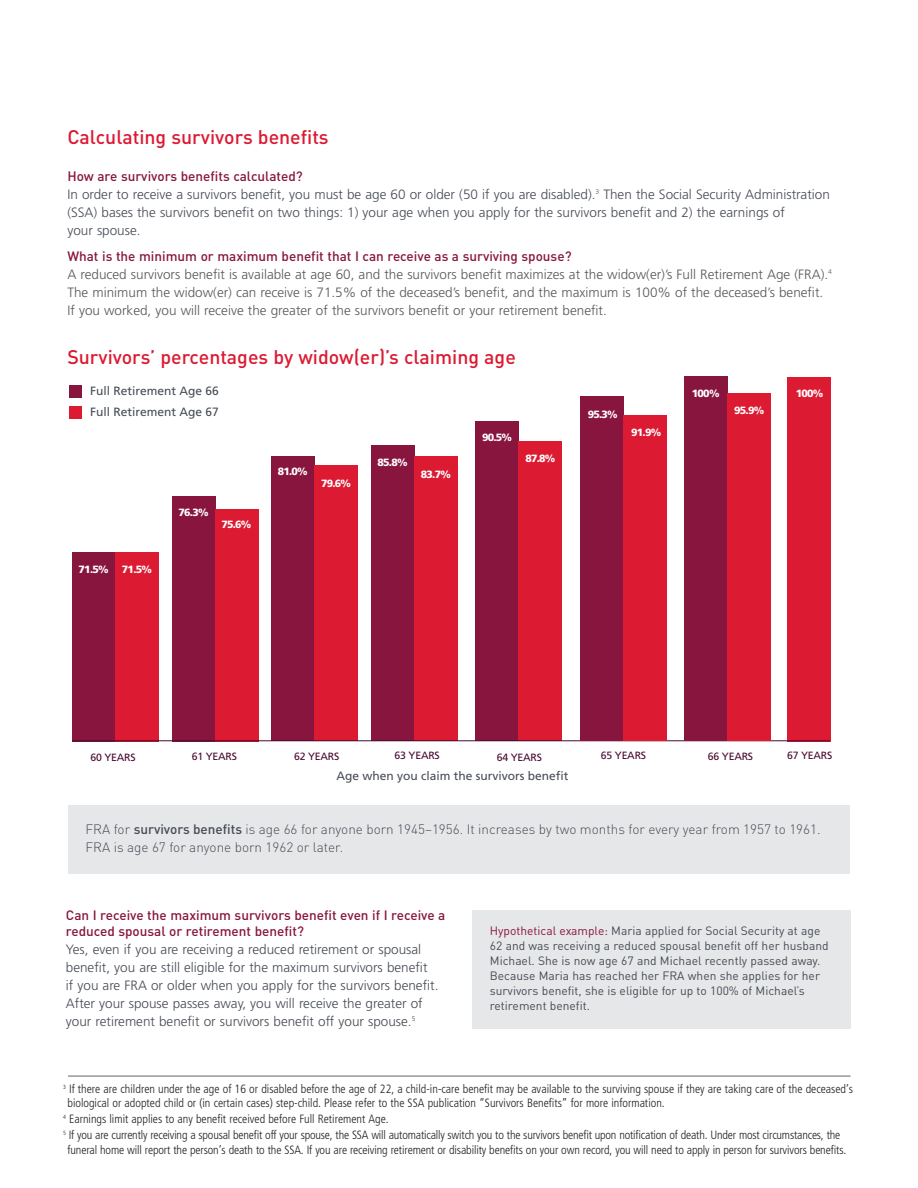
<style>
.page{position:relative;width:918px;height:1188px;background:#fff}
.page>*{position:absolute;margin:0;border:0;box-sizing:border-box;transform-origin:0 0}
.t1{font:500 19.5px "DINOT";color:#dc1a32}
.t2{font:300 13.5px/18px "Frutiger LT Std";color:#464b54}
.t3{font:300 13.5px/18px "Frutiger LT Std";color:#57585a}
.t4{font:500 13.5px/16.2px "DINOT";color:#88153e}
.t5{font:300 13.5px/18px "DINOT";color:#464b54}
.t6{font:300 condensed 12px/14.4px "Frutiger LT Std";color:#231f20}
.t7{font:12px/15px "DINOT";color:#464b54}
.t8{font:12px/20.9px "Frutiger LT Std";color:#464b54}
.t9{font:900 10.5px "Frutiger LT Std";letter-spacing:-.07em;color:#fff}
.t10{font:10.5px "Frutiger LT Std";letter-spacing:-.02em;color:#490a30}
.s1{font-weight:500}
.s2{color:#88153e}
</style>
<div class="page">
<hr style="left:68px;top:1076px;width:782px;height:1px;background:#636366">
<div style="left:68px;top:805px;width:782px;height:69px;background:#e6e7e9"></div>
<div style="left:72px;top:552px;width:43px;height:190px;background:#88153e"></div>
<div style="left:115px;top:552px;width:44px;height:190px;background:#dc1a32"></div>
<div style="left:173px;top:496px;width:43px;height:246px;background:#88153e"></div>
<div style="left:216px;top:509px;width:43px;height:233px;background:#dc1a32"></div>
<div style="left:272px;top:457px;width:43px;height:284px;background:#88153e"></div>
<div style="left:315px;top:466px;width:43px;height:275px;background:#dc1a32"></div>
<div style="left:372px;top:445px;width:43px;height:296px;background:#88153e"></div>
<div style="left:415px;top:457px;width:43px;height:284px;background:#dc1a32"></div>
<div style="left:476px;top:421px;width:43px;height:320px;background:#88153e"></div>
<div style="left:519px;top:442px;width:43px;height:299px;background:#dc1a32"></div>
<div style="left:787px;top:377px;width:43px;height:365px;background:#dc1a32"></div>
<hr style="left:72px;top:740px;width:758px;height:1px;background:#490a30">
<div style="left:581px;top:396px;width:43px;height:344px;background:#88153e"></div>
<div style="left:624px;top:415px;width:43px;height:325px;background:#dc1a32"></div>
<div style="left:685px;top:376px;width:43px;height:365px;background:#88153e"></div>
<div style="left:728px;top:393px;width:43px;height:348px;background:#dc1a32"></div>
<div style="left:69px;top:386px;width:13px;height:12px;background:#88153e"></div>
<div style="left:69px;top:407px;width:13px;height:12px;background:#dc1a32"></div>
<div style="left:473px;top:910px;width:378px;height:118px;background:#e6e7e9"></div>
<h1 class="t1" style="left:67px;top:125px;width:263px">Calculating survivors benefits</h1>
<p class="t4" style="left:67px;top:168px;width:237px">How are survivors benefits calculated?</p>
<p class="t2" style="left:67px;top:186px;width:764px">In order to receive a survivors benefit, you must be age 60 or older (50 if you are disabled).<sup>3</sup> Then the Social Security Administration (SSA) bases the survivors benefit on two things: 1) your age when you apply for the survivors benefit and 2) the earnings of<br>your spouse.</p>
<p class="t4" style="left:67px;top:248px;width:506px">What is the minimum or maximum benefit that I can receive as a surviving spouse?</p>
<p class="t3" style="left:67px;top:265px;width:766px">A reduced survivors benefit is available at age 60, and the survivors benefit maximizes at the widow(er)’s Full Retirement Age (FRA).<sup>4<br></sup>The minimum the widow(er) can receive is 71.5% of the deceased’s benefit, and the maximum is 100% of the deceased’s benefit.<br>If you worked, you will receive the greater of the survivors benefit or your retirement benefit.</p>
<h1 class="t1" style="left:67px;top:345px;width:450px">Survivors’ percentages by widow(er)’s claiming age</h1>
<p class="t8" style="left:90px;top:381px;width:130px">Full Retirement Age 66<br>Full Retirement Age 67</p>
<p class="t9" style="left:79px;top:563px;width:32px">71.5%</p>
<p class="t9" style="left:122px;top:563px;width:32px">71.5%</p>
<p class="t9" style="left:179px;top:506px;width:32px">76.3%</p>
<p class="t9" style="left:221px;top:518px;width:32px">75.6%</p>
<p class="t9" style="left:278px;top:465px;width:32px">81.0%</p>
<p class="t9" style="left:321px;top:477px;width:32px">79.6%</p>
<p class="t9" style="left:378px;top:456px;width:32px">85.8%</p>
<p class="t9" style="left:421px;top:468px;width:32px">83.7%</p>
<p class="t9" style="left:482px;top:431px;width:32px">90.5%</p>
<p class="t9" style="left:525px;top:452px;width:32px">87.8%</p>
<p class="t9" style="left:588px;top:408px;width:32px">95.3%</p>
<p class="t9" style="left:631px;top:426px;width:32px">91.9%</p>
<p class="t9" style="left:692px;top:387px;width:29px">100%</p>
<p class="t9" style="left:796px;top:387px;width:29px">100%</p>
<p class="t9" style="left:734px;top:404px;width:32px">95.9%</p>
<p class="t10" style="left:90px;top:751px;width:47px">60 YEARS</p>
<p class="t10" style="left:192px;top:750px;width:47px">61 YEARS</p>
<p class="t10" style="left:294px;top:750px;width:47px">62 YEARS</p>
<p class="t10" style="left:395px;top:750px;width:47px">63 YEARS</p>
<p class="t10" style="left:497px;top:751px;width:47px">64 YEARS</p>
<p class="t10" style="left:601px;top:750px;width:47px">65 YEARS</p>
<p class="t8" style="left:336px;top:765px;width:234px">Age when you claim the survivors benefit</p>
<p class="t10" style="left:708px;top:750px;width:47px">66 YEARS</p>
<p class="t10" style="left:787px;top:749px;width:47px">67 YEARS</p>
<p class="t5" style="left:86px;top:820px;width:737px">FRA for <span class="s1">survivors benefits</span> is age 66 for anyone born 1945–1956. It increases by two months for every year from 1957 to 1961.<br>FRA is age 67 for anyone born 1962 or later.</p>
<p class="t4" style="left:66px;top:907px;width:381px">Can I receive the maximum survivors benefit even if I receive a reduced spousal or retirement benefit?</p>
<p class="t2" style="left:66px;top:941px;width:374px">Yes, even if you are receiving a reduced retirement or spousal benefit, you are still eligible for the maximum survivors benefit<br>if you are FRA or older when you apply for the survivors benefit.<br>After your spouse passes away, you will receive the greater of your retirement benefit or survivors benefit off your spouse.<sup>5</sup></p>
<p class="t7" style="left:490px;top:923px;width:340px"><span class="s2">Hypothetical example:</span> Maria applied for Social Security at age 62 and was receiving a reduced spousal benefit off her husband Michael. She is now age 67 and Michael recently passed away.<br>Because Maria has reached her FRA when she applies for her survivors benefit, she is eligible for up to 100% of Michael’s retirement benefit.</p>
<p class="t6" style="left:68px;top:1082px;width:787px;text-indent:-4px"><sup>3</sup> If there are children under the age of 16 or disabled before the age of 22, a child-in-care benefit may be available to the surviving spouse if they are taking care of the deceased’s biological or adopted child or (in certain cases) step-child. Please refer to the SSA publication “Survivors Benefits” for more information.</p>
<p class="t6" style="left:63px;top:1111px;width:779px;line-height:15.9px"><sup>4</sup> Earnings limit applies to any benefit received before Full Retirement Age.<br><sup>5</sup> If you are currently receiving a spousal benefit off your spouse, the SSA will automatically switch you to the survivors benefit upon notification of death. Under most circumstances, the</p>
<p class="t6" style="left:67px;top:1142px;width:780px">funeral home will report the person’s death to the SSA. If you are receiving retirement or disability benefits on your own record, you will need to apply in person for survivors benefits.</p>
</div>
